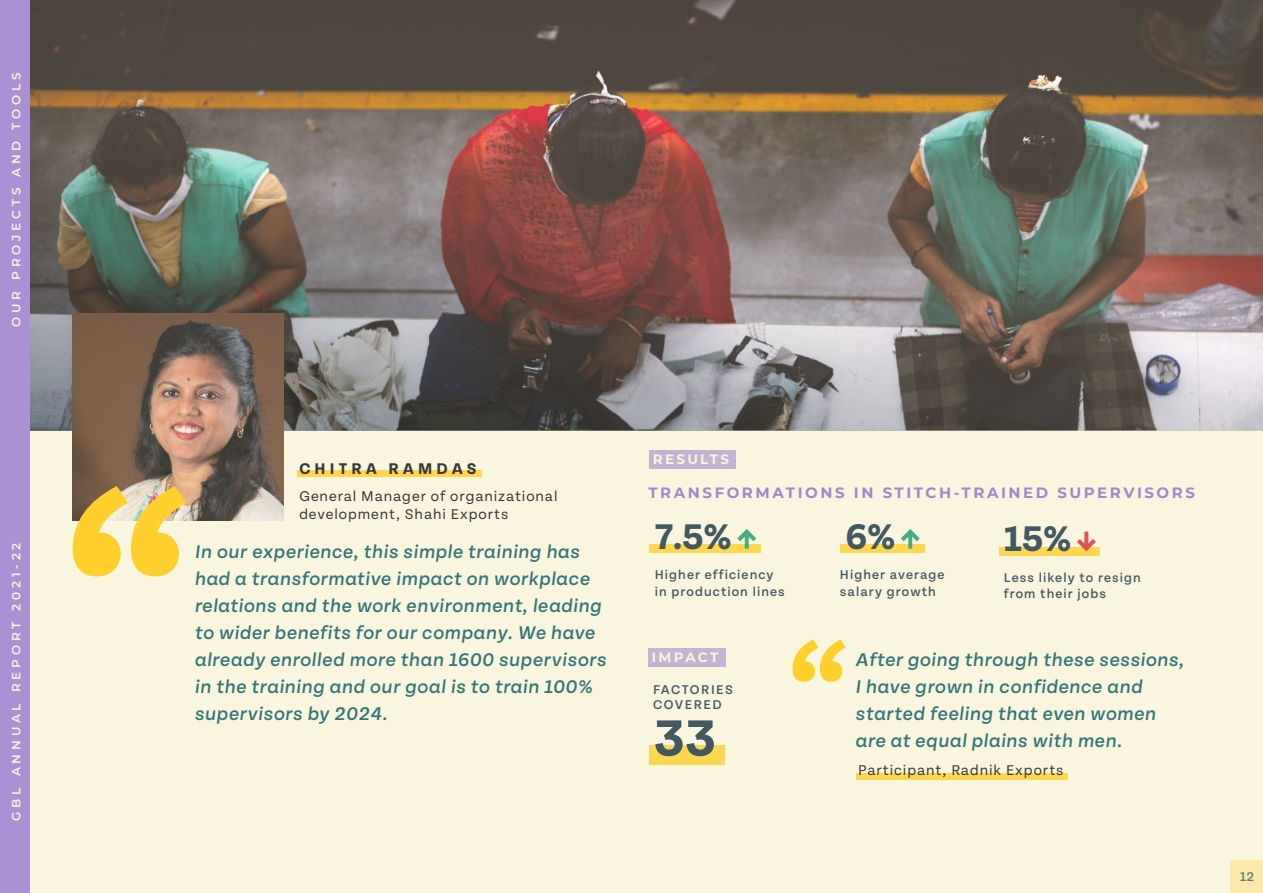
<style>
.page{position:relative;width:1263px;height:893px;background:#faf5de}
.page>*{position:absolute;margin:0;border:0;box-sizing:border-box;transform-origin:0 0}
.t1{font:700 54.3px "Tenon";color:#425961}
.t2{font:700 37.95px "Tenon";color:#425961}
.t3{font:italic 500 19.5px/27px "Tenon";letter-spacing:.03em;color:#357678}
.t4{font:700 16.5px "Tenon";letter-spacing:.25em;color:#383839}
.t5{font:15px/18px "Tenon";letter-spacing:.06em;color:#383839}
.t6{font:700 15px "Montserrat";letter-spacing:.17em;color:#a088cd}
.t7{font:500 13.5px/16.5px "Tenon";letter-spacing:.08em;color:#425961}
.t8{font:500 13.5px/15px "Tenon";letter-spacing:.11em;color:#425961}
.t9{font:700 13.5px "Montserrat";letter-spacing:.17em;color:#faf5de}
.t10{font:500 13.5px "Tenon";color:#52818c}
.t11{font:600 12px "Montserrat";letter-spacing:.32em;color:#faf5de}
</style>
<div class="page">
<div style="left:1230px;top:860px;width:33px;height:33px;background:#fbe9a9"></div>
<img style="left:30px;top:0;width:1233px;height:431px">
<div style="left:649px;top:450px;width:87px;height:19px;background:#c4b3d3"></div>
<div style="left:649px;top:545px;width:112px;height:8px;background:#fed750"></div>
<svg style="left:737px;top:529px;width:19px;height:20px"></svg>
<div style="left:840px;top:545px;width:84px;height:8px;background:#fed750"></div>
<svg style="left:901px;top:529px;width:19px;height:20px"></svg>
<div style="left:999px;top:547px;width:101px;height:9px;background:#fed750"></div>
<svg style="left:1077px;top:532px;width:19px;height:19px"></svg>
<svg style="left:792px;top:639px;width:54px;height:43px"></svg>
<div style="left:856px;top:773px;width:212px;height:7px;background:#fed750"></div>
<div style="left:648px;top:648px;width:77px;height:18px;background:#c4b3d3"></div>
<div style="left:649px;top:745px;width:75px;height:19px;background:#fed750"></div>
<img style="left:72px;top:313px;width:212px;height:207px">
<div style="left:297px;top:470px;width:184px;height:7px;background:#fed750"></div>
<svg style="left:73px;top:486px;width:113px;height:90px"></svg>
<div style="left:0;top:0;width:30px;height:893px;background:#ab91d4"></div>
<p class="t11" style="left:8px;top:327px;width:256px;rotate:-90deg">OUR PROJECTS AND TOOLS</p>
<p class="t11" style="left:8px;top:821px;width:280px;rotate:-90deg">GBL ANNUAL REPORT 2021-22</p>
<p class="t4" style="left:299px;top:460px;width:179px">CHITRA RAMDAS</p>
<p class="t5" style="left:299px;top:488px;width:260px">General Manager of organizational development, Shahi Exports</p>
<p class="t3" style="left:195px;top:539px;width:413px">In our experience, this simple training has had a transformative impact on workplace relations and the work environment, leading to wider benefits for our company. We have already enrolled more than 1600 supervisors in the training and our goal is to train 100% supervisors by 2024.</p>
<p class="t9" style="left:653px;top:451px;width:78px">RESULTS</p>
<p class="t6" style="left:648px;top:483px;width:548px">TRANSFORMATIONS IN STITCH-TRAINED SUPERVISORS</p>
<p class="t2" style="left:655px;top:516px;width:78px">7.5%</p>
<p class="t7" style="left:655px;top:567px;width:132px">Higher efficiency in production lines</p>
<p class="t2" style="left:846px;top:516px;width:51px">6%</p>
<p class="t7" style="left:840px;top:567px;width:106px">Higher average salary growth</p>
<p class="t2" style="left:1004px;top:519px;width:69px">15%</p>
<p class="t7" style="left:1004px;top:569px;width:139px">Less likely to resign from their jobs</p>
<p class="t9" style="left:652px;top:648px;width:68px">IMPACT</p>
<p class="t8" style="left:653px;top:682px;width:82px">FACTORIES<br>COVERED</p>
<p class="t1" style="left:654px;top:709px;width:63px">33</p>
<p class="t3" style="left:856px;top:647px;width:330px">After going through these sessions,<br>I have grown in confidence and started feeling that even women are at equal plains with men.</p>
<p class="t5" style="left:858px;top:761px;width:207px">Participant, Radnik Exports</p>
<p class="t10" style="left:1240px;top:869px;width:16px">12</p>
</div>
